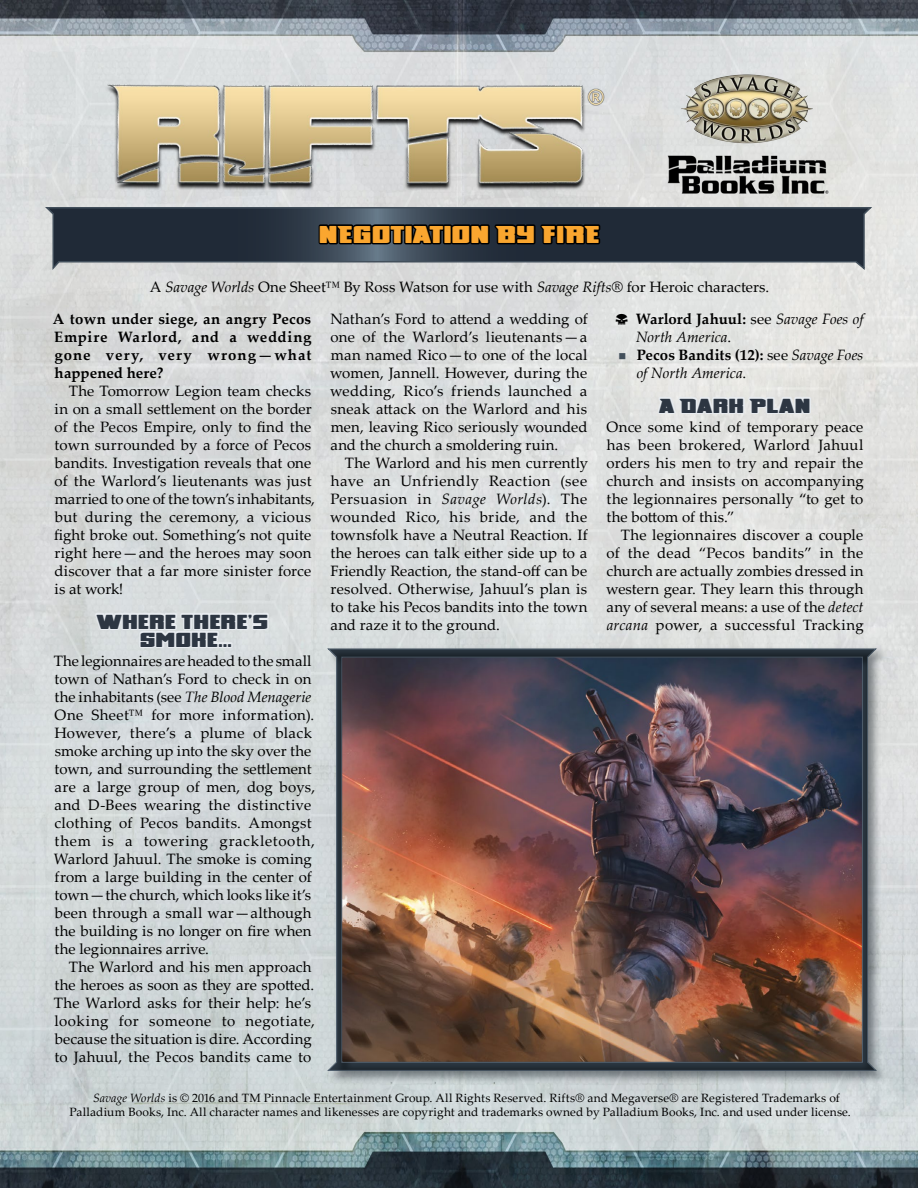
<style>
.page{position:relative;width:918px;height:1188px;background:#fff}
.page>*{position:absolute;margin:0;border:0;box-sizing:border-box;transform-origin:0 0}
.t1{font:22.5px "Broad";color:#faa62f}
.t2{font:18.75px/18px "Broad";letter-spacing:.005em;color:#2d3642;text-align:center}
.t3{font:18.75px "Broad";letter-spacing:.025em;color:#2d3642}
.t4{font:15px/18px "Palatino Linotype";letter-spacing:.01em;color:#000;text-align:justify}
.t5{font:700 15px/18px "Palatino Linotype";letter-spacing:.05em;color:#000;text-align:justify}
.t6{font:italic 15px/18px "Palatino Linotype";color:#000}
.t7{font:12px/14.4px "Palatino Linotype";letter-spacing:.01em;color:#000}
.s1{font-style:italic}
.s2{font-family:"Wild Cards";font-style:normal;font-size:18px}
.s3{font-weight:700;font-style:normal}
.s4{font-style:normal}
</style>
<div class="page">
<img style="left:0;top:0;width:918px;height:1188px">
<svg style="left:43px;top:206px;width:831px;height:66px;background:#464f59"></svg>
<svg style="left:94px;top:590px;width:177px;height:61px;background:#dbe0e2"></svg>
<svg style="left:655px;top:394px;width:159px;height:46px;background:#e3e4e3"></svg>
<svg style="left:316px;top:222px;width:287px;height:49px;background:#434a52"></svg>
<img style="left:660px;top:155px;width:174px;height:39px">
<div style="left:325px;top:646px;width:564px;height:438px;background:#182026;opacity:.5"></div>
<div style="left:314px;top:638px;width:576px;height:434px;background:#2d3642;opacity:.5"></div>
<img style="left:680px;top:72px;width:134px;height:72px">
<img style="left:85px;top:70px;width:537px;height:126px">
<svg style="left:619px;top:353px;width:6px;height:6px"></svg>
<h1 class="t1" style="left:319px;top:219px;width:282px">NEGOTIATION BY FIRE</h1>
<p class="t4" style="left:150px;top:278px;width:621px">A <span class="s1">Savage Worlds</span> One Sheet™ By Ross Watson for use with <span class="s1">Savage Rifts®</span> for Heroic characters.</p>
<p class="t5" style="left:53px;top:309px;width:260px">A town under siege, an angry Pecos Empire Warlord, and a wedding gone very, very wrong—what happened here?</p>
<p class="t4" style="left:54px;top:381px;width:262px;text-align:left;text-indent:15px">The Tomorrow Legion team checks in on a small settlement on the border of the Pecos Empire, only to find the town surrounded by a force of Pecos bandits. Investigation reveals that one of the Warlord’s lieutenants was just married to one of the town’s inhabitants, but during the ceremony, a vicious fight broke out. Something’s not quite right here—and the heroes may soon discover that a far more sinister force is at work!</p>
<p class="t2" style="left:97px;top:612px;width:173px">WHERE THERE’S<br>SMOKE…</p>
<p class="t4" style="left:54px;top:651px;width:263px;text-align:left">The legionnaires are headed to the small town of Nathan’s Ford to check in on the inhabitants (see <span class="s1">The Blood Menagerie </span>One Sheet™ for more information).<br>However, there’s a plume of black smoke arching up into the sky over the town, and surrounding the settlement are a large group of men, dog boys, and D-Bees wearing the distinctive clothing of Pecos bandits. Amongst them is a towering grackletooth, Warlord Jahuul. The smoke is coming from a large building in the center of town—the church, which looks like it’s been through a small war—although the building is no longer on fire when the legionnaires arrive.</p>
<p class="t4" style="left:54px;top:957px;width:263px;text-align:left;text-indent:15px">The Warlord and his men approach the heroes as soon as they are spotted.<br>The Warlord asks for their help: he’s looking for someone to negotiate, because the situation is dire. According to Jahuul, the Pecos bandits came to</p>
<p class="t4" style="left:330px;top:309px;width:259px">Nathan’s Ford to attend a wedding of one of the Warlord’s lieutenants—a man named Rico—to one of the local women, Jannell. However, during the wedding, Rico’s friends launched a sneak attack on the Warlord and his men, leaving Rico seriously wounded and the church a smoldering ruin.</p>
<p class="t4" style="left:330px;top:453px;width:260px;text-indent:15px">The Warlord and his men currently have an Unfriendly Reaction (see Persuasion in <span class="s1">Savage Worlds</span>). The wounded Rico, his bride, and the townsfolk have a Neutral Reaction. If the heroes can talk either side up to a Friendly Reaction, the stand-off can be resolved. Otherwise, Jahuul’s plan is to take his Pecos bandits into the town and raze it to the ground.</p>
<p class="t6" style="left:636px;top:309px;width:229px;text-indent:-22px"><span class="s2">E</span> <span class="s3">Warlord Jahuul:</span> <span class="s4">see</span> Savage Foes of<br>North America<span class="s4">.<br></span><span class="s3">Pecos Bandits (12):</span> <span class="s4">see</span> Savage Foes of North America<span class="s4">.</span></p>
<p class="t3" style="left:659px;top:393px;width:153px">A DARK PLAN</p>
<p class="t4" style="left:606px;top:417px;width:259px">Once some kind of temporary peace has been brokered, Warlord Jahuul orders his men to try and repair the church and insists on accompanying the legionnaires personally “to get to the bottom of this.”</p>
<p class="t4" style="left:606px;top:525px;width:259px;text-indent:15px">The legionnaires discover a couple of the dead “Pecos bandits” in the church are actually zombies dressed in western gear. They learn this through any of several means: a use of the <span class="s1">detect arcana</span> power, a successful Tracking</p>
<p class="t7" style="left:70px;top:1090px;width:783px;text-indent:23px"><span class="s1">Savage Worlds</span> is © 2016 and TM Pinnacle Entertainment Group. All Rights Reserved. Rifts® and Megaverse® are Registered Trademarks of<br>Palladium Books, Inc. All character names and likenesses are copyright and trademarks owned by Palladium Books, Inc. and used under license.</p>
</div>
